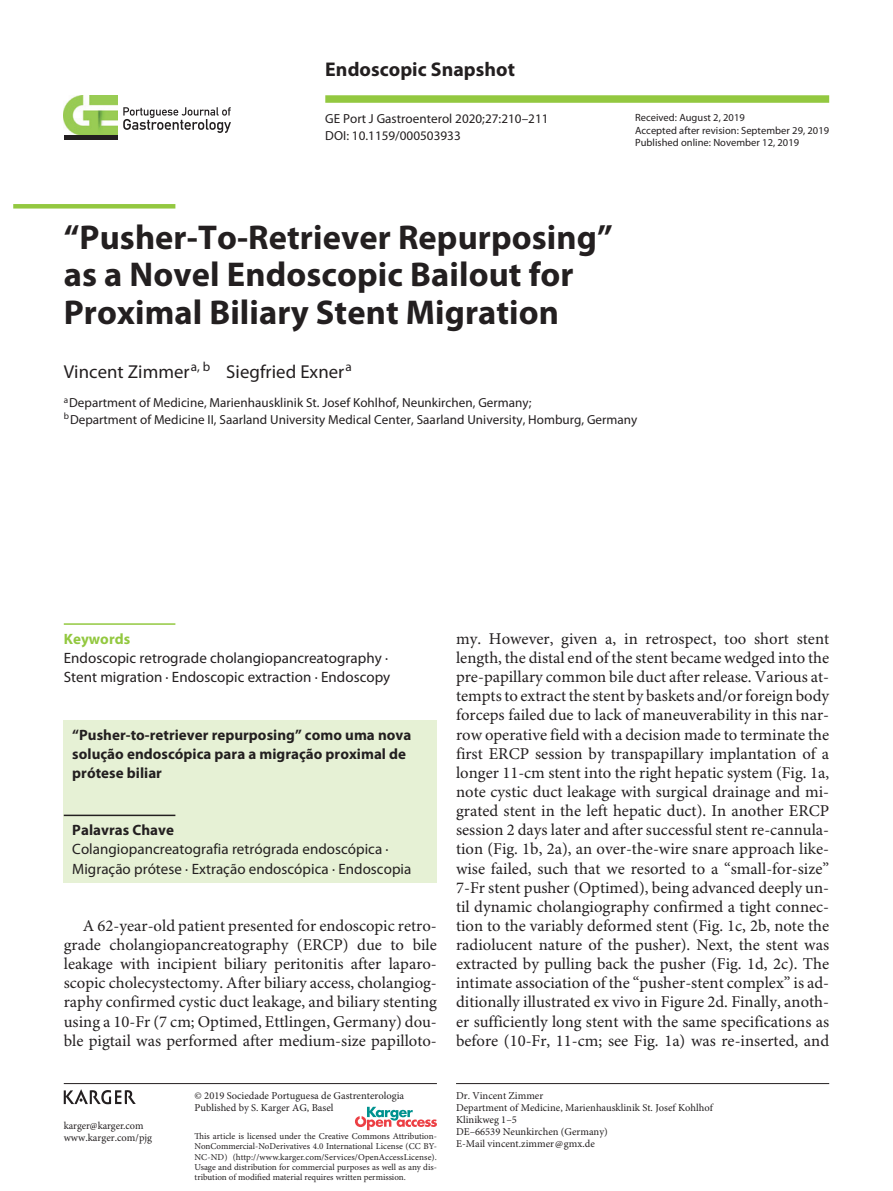
<style>
.page{position:relative;width:893px;height:1191px;background:#fff}
.page>*{position:absolute;margin:0;border:0;box-sizing:border-box;transform-origin:0 0}
.t1{font:700 34.5px/37.5px "Myriad Pro";letter-spacing:.005em;color:#231f20}
.t2{font:700 19.8px "Myriad Pro";letter-spacing:.005em;color:#231f20}
.t3{font:18.75px "Myriad Pro";letter-spacing:.005em;color:#231f20}
.t4{font:16.5px/19px "Minion Pro";color:#231f20;text-align:justify}
.t5{font:15px/19.2px "Myriad Pro";letter-spacing:.005em;color:#231f20}
.t6{font:700 15px/19.2px "Myriad Pro";letter-spacing:.005em;color:#231f20}
.t7{font:700 15px "Myriad Pro";letter-spacing:.005em;color:#93c840}
.t8{font:13.2px/17px "Myriad Pro";letter-spacing:.005em;color:#231f20}
.t9{font:10.5px/12px "Minion Pro";color:#231f20}
.t10{font:10.5px/12.8px "Myriad Pro";letter-spacing:.005em;color:#231f20}
.t11{font:9px/10.2px "Minion Pro";color:#231f20;text-align:justify}
</style>
<div class="page">
<hr style="left:64px;top:1083px;width:373px;height:1px;background:#231f20">
<div style="left:325px;top:95px;width:504px;height:8px;background:#93c840"></div>
<hr style="left:456px;top:1083px;width:373px;height:1px;background:#231f20">
<div style="left:64px;top:720px;width:373px;height:162px;background:#e6f1d5"></div>
<hr style="left:13px;top:204px;width:162px;height:4px;background:#93c840">
<svg style="left:123px;top:107px;width:108px;height:26px"></svg>
<img style="left:64px;top:95px;width:54px;height:40px">
<hr style="left:64px;top:135px;width:54px;height:4px;background:#231f20">
<hr style="left:64px;top:623px;width:111px;height:2px;background:#93c840">
<hr style="left:64px;top:814px;width:111px;height:2px;background:#231f20">
<svg style="left:355px;top:1106px;width:82px;height:24px"></svg>
<img style="left:64px;top:1089px;width:71px;height:16px">
<p class="t2" style="left:325px;top:58px;width:191px">Endoscopic Snapshot</p>
<p class="t8" style="left:325px;top:110px;width:225px">GE Port J Gastroenterol 2020;27:210–211</p>
<p class="t8" style="left:325px;top:127px;width:137px">DOI: 10.1159/000503933</p>
<p class="t10" style="left:635px;top:111px;width:196px">Received: August 2, 2019<br>Accepted after revision: September 29, 2019<br>Published online: November 12, 2019</p>
<h1 class="t1" style="left:64px;top:219px;width:550px">“Pusher-To-Retriever Repurposing” as a Novel Endoscopic Bailout for<br>Proximal Biliary Stent Migration</h1>
<p class="t3" style="left:64px;top:361px;width:289px">Vincent Zimmer<sup>a,</sup> <sup>b</sup> Siegfried Exner<sup>a</sup></p>
<p class="t8" style="left:64px;top:394px;width:575px"><sup>a</sup>Department of Medicine, Marienhausklinik St. Josef Kohlhof, Neunkirchen, Germany;<br><sup>b</sup>Department of Medicine II, Saarland University Medical Center, Saarland University, Homburg, Germany</p>
<p class="t7" style="left:64px;top:630px;width:68px">Keywords</p>
<p class="t5" style="left:64px;top:649px;width:328px">Endoscopic retrograde cholangiopancreatography ·<br>Stent migration · Endoscopic extraction · Endoscopy</p>
<p class="t6" style="left:72px;top:725px;width:341px">“Pusher-to-retriever repurposing” como uma nova solução endoscópica para a migração proximal de prótese biliar</p>
<p class="t6" style="left:72px;top:821px;width:103px">Palavras Chave</p>
<p class="t5" style="left:72px;top:840px;width:341px">Colangiopancreatografia retrógrada endoscópica ·<br>Migração prótese · Extração endoscópica · Endoscopia</p>
<p class="t4" style="left:64px;top:916px;width:375px;text-indent:19px">A 62-year-old patient presented for endoscopic retro&shy;grade cholangiopancreatography (ERCP) due to bile leakage with incipient biliary peritonitis after laparo&shy;scopic cholecystectomy. After biliary access, cholangiog&shy;raphy confirmed cystic duct leakage, and biliary stenting using a 10-Fr (7 cm; Optimed, Ettlingen, Germany) dou&shy;ble pigtail was performed after medium-size papilloto-</p>
<p class="t9" style="left:64px;top:1119px;width:90px;line-height:12.8px">karger@karger.com www.karger.com/pjg</p>
<p class="t9" style="left:195px;top:1089px;width:211px">© 2019 Sociedade Portuguesa de Gastrenterologia<br>Published by S. Karger AG, Basel</p>
<p class="t11" style="left:195px;top:1131px;width:244px">This article is licensed under the Creative Commons Attribution-NonCommercial-NoDerivatives 4.0 International License (CC BY-NC-ND) (http://www.karger.com/Services/OpenAccessLicense).<br>Usage and distribution for commercial purposes as well as any dis&shy;tribution of modified material requires written permission.</p>
<p class="t4" style="left:456px;top:630px;width:375px">my. However, given a, in retrospect, too short stent length, the distal end of the stent became wedged into the pre-papillary common bile duct after release. Various at&shy;tempts to extract the stent by baskets and/or foreign body forceps failed due to lack of maneuverability in this nar&shy;row operative field with a decision made to terminate the first ERCP session by transpapillary implantation of a longer 11-cm stent into the right hepatic system (Fig. 1a, note cystic duct leakage with surgical drainage and mi&shy;grated stent in the left hepatic duct). In another ERCP session 2 days later and after successful stent re-cannula&shy;tion (Fig. 1b, 2a), an over-the-wire snare approach like&shy;wise failed, such that we resorted to a “small-for-size” 7-Fr stent pusher (Optimed), being advanced deeply un&shy;til dynamic cholangiography confirmed a tight connec&shy;tion to the variably deformed stent (Fig. 1c, 2b, note the radiolucent nature of the pusher). Next, the stent was extracted by pulling back the pusher (Fig. 1d, 2c). The intimate association of the “pusher-stent complex” is ad&shy;ditionally illustrated ex vivo in Figure 2d. Finally, anoth&shy;er sufficiently long stent with the same specifications as before (10-Fr, 11-cm; see Fig. 1a) was re-inserted, and</p>
<p class="t9" style="left:456px;top:1089px;width:258px">Dr. Vincent Zimmer<br>Department of Medicine, Marienhausklinik St. Josef Kohlhof<br>Klinikweg 1–5<br>DE–66539 Neunkirchen (Germany)<br>E-Mail vincent.zimmer@gmx.de</p>
</div>
